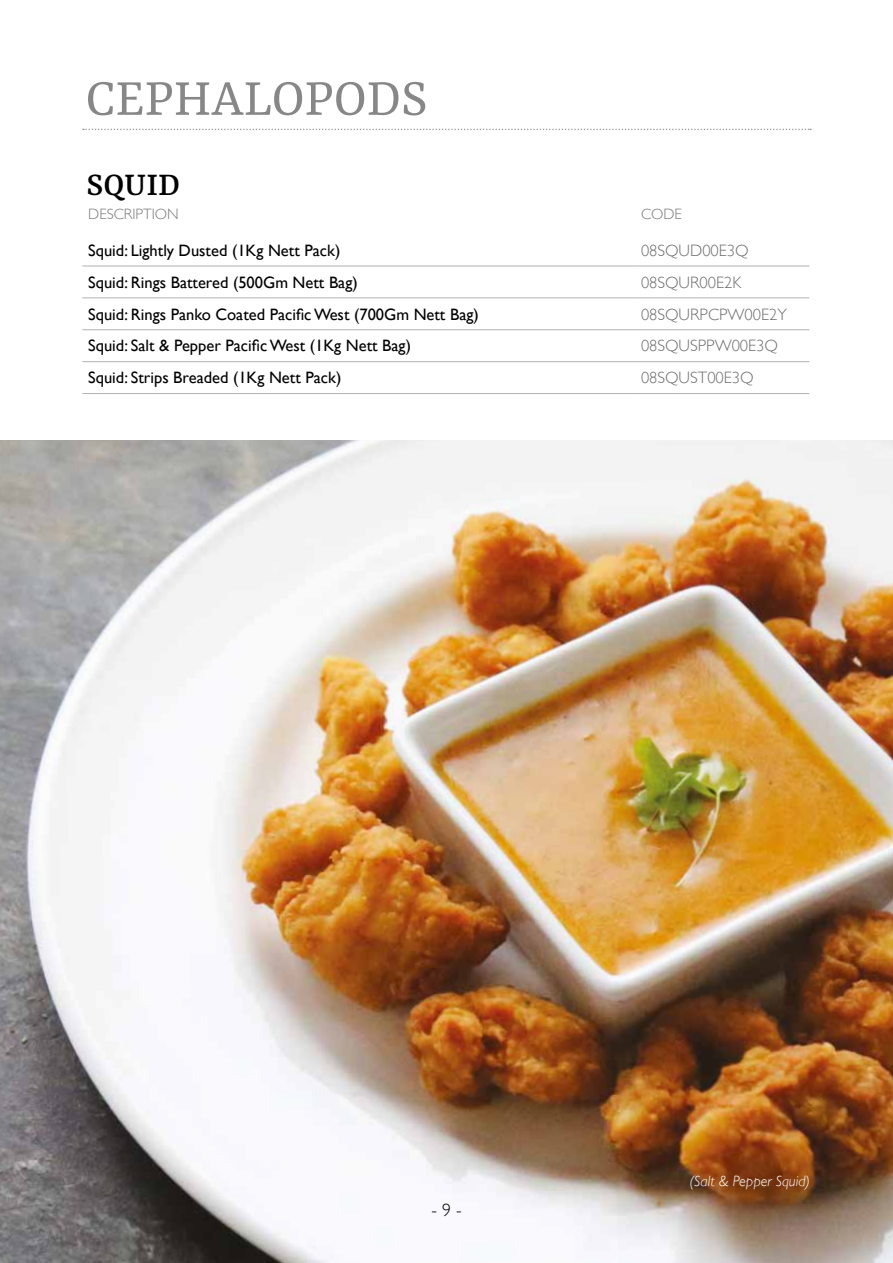
<style>
.page{position:relative;width:893px;height:1263px;background:#fff}
.page>*{position:absolute;margin:0;border:0;box-sizing:border-box;transform-origin:0 0}
.t1{font:57px "Rasa";color:#878787}
.t2{font:500 36px "Rasa";color:#000}
.t3{font:300 18px "Gill Sans";color:#000}
.t4{font:16.5px "Gill Sans";color:#000}
.t5{font:300 16.5px "Gill Sans";color:#706f6f}
.t6{font:italic 300 15px "Gill Sans";color:#fff}
.t7{font:300 15px "Gill Sans";color:#7c7b7b}
</style>
<div class="page">
<img style="left:0;top:441px;width:893px;height:822px">
<hr style="left:82px;top:266px;width:553px;height:1px;background:#b3b2b2">
<hr style="left:635px;top:266px;width:174px;height:1px;background:#b3b2b2">
<hr style="left:82px;top:297px;width:553px;height:1px;background:#b3b2b2">
<hr style="left:635px;top:297px;width:174px;height:1px;background:#b3b2b2">
<hr style="left:82px;top:329px;width:553px;height:1px;background:#b3b2b2">
<hr style="left:635px;top:329px;width:174px;height:1px;background:#b3b2b2">
<hr style="left:82px;top:361px;width:553px;height:1px;background:#b3b2b2">
<hr style="left:635px;top:361px;width:174px;height:1px;background:#b3b2b2">
<hr style="left:82px;top:393px;width:553px;height:1px;background:#b3b2b2">
<hr style="left:635px;top:393px;width:174px;height:1px;background:#b3b2b2">
<svg style="left:83px;top:129px;width:728px;height:1px"></svg>
<h1 class="t1" style="left:85px;top:65px;width:344px">CEPHALOPODS</h1>
<h2 class="t2" style="left:87px;top:163px;width:95px">SQUID</h2>
<p class="t7" style="left:88px;top:203px;width:92px">DESCRIPTION</p>
<p class="t7" style="left:641px;top:203px;width:42px">CODE</p>
<p class="t4" style="left:88px;top:240px;width:254px">Squid: Lightly Dusted (1Kg Nett Pack)</p>
<p class="t5" style="left:641px;top:237px;width:109px">08SQUD00E3Q</p>
<p class="t4" style="left:88px;top:272px;width:271px">Squid: Rings Battered (500Gm Nett Bag)</p>
<p class="t5" style="left:641px;top:269px;width:102px">08SQUR00E2K</p>
<p class="t4" style="left:88px;top:304px;width:392px">Squid: Rings Panko Coated Pacific West (700Gm Nett Bag)</p>
<p class="t5" style="left:641px;top:301px;width:148px">08SQURPCPW00E2Y</p>
<p class="t4" style="left:88px;top:336px;width:324px">Squid: Salt &amp; Pepper Pacific West (1Kg Nett Bag)</p>
<p class="t5" style="left:641px;top:333px;width:139px">08SQUSPPW00E3Q</p>
<p class="t4" style="left:88px;top:368px;width:255px">Squid: Strips Breaded (1Kg Nett Pack)</p>
<p class="t5" style="left:641px;top:365px;width:114px">08SQUST00E3Q</p>
<p class="t3" style="left:431px;top:1196px;width:32px">- 9 -</p>
<p class="t6" style="left:690px;top:1172px;width:122px">(Salt &amp; Pepper Squid)</p>
</div>
